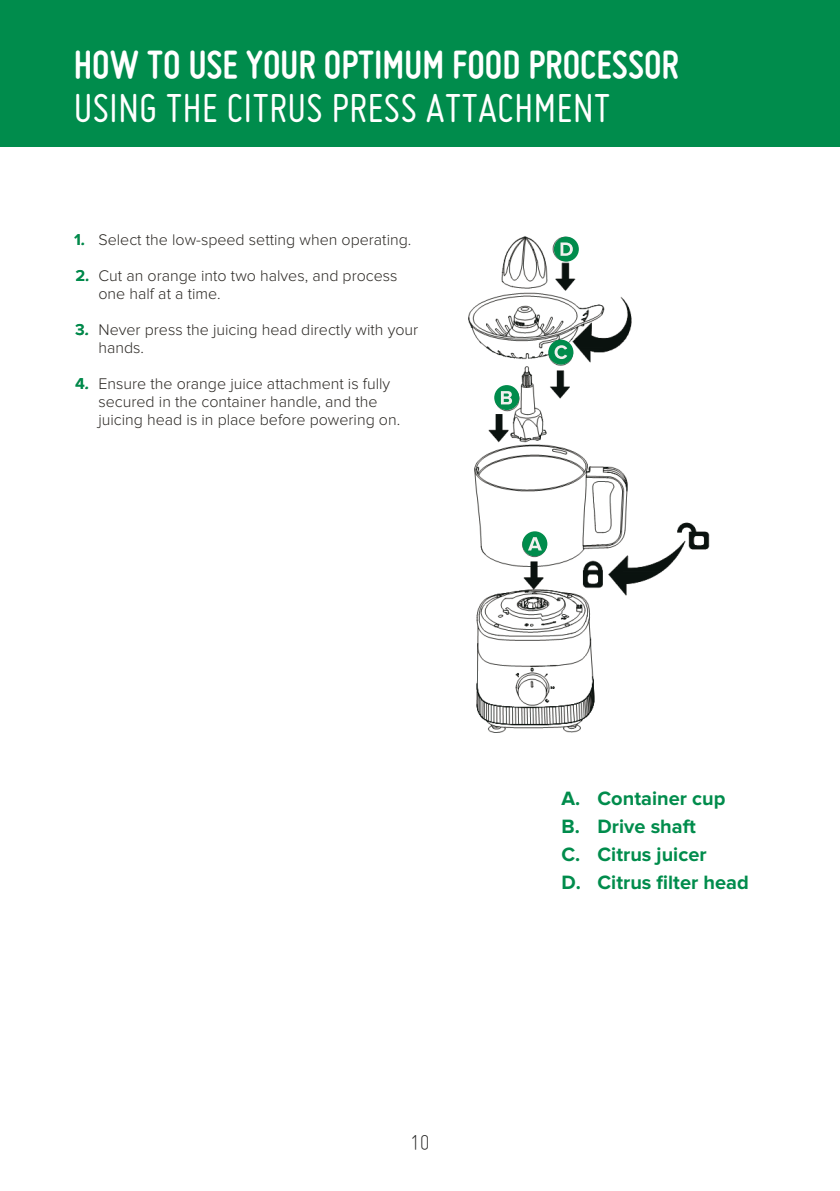
<style>
.page{position:relative;width:840px;height:1191px;background:#fff}
.page>*{position:absolute;margin:0;border:0;box-sizing:border-box;transform-origin:0 0}
.t1{font:44px "Miso";color:#fff}
.t2{font:700 42px "Miso";color:#fff}
.t3{font:300 24px "Miso";color:#2f2f2e}
.t4{font:700 20px/28px "Proxima Nova";color:#008c4c}
.t5{font:700 16.4px "Proxima Nova";color:#008c4c}
.t6{font:300 16px/18px "Proxima Nova";color:#2d2a26}
</style>
<div class="page">
<div style="left:0;top:0;width:839px;height:146px;background:#008c4c"></div>
<img style="left:468px;top:236px;width:242px;height:497px">
<div style="left:522px;top:531px;width:25px;height:25px;background:#008c4c;border-radius:50%"></div>
<svg style="left:528px;top:537px;width:13px;height:13px"></svg>
<div style="left:494px;top:385px;width:25px;height:25px;background:#008c4c;border-radius:50%"></div>
<svg style="left:500px;top:391px;width:11px;height:13px"></svg>
<div style="left:548px;top:340px;width:25px;height:24px;background:#008c4c;border-radius:50%"></div>
<svg style="left:554px;top:345px;width:13px;height:14px"></svg>
<div style="left:553px;top:237px;width:25px;height:25px;background:#008c4c;border-radius:50%"></div>
<svg style="left:560px;top:242px;width:12px;height:14px"></svg>
<h2 class="t2" style="left:74px;top:41px;width:606px">HOW TO USE YOUR OPTIMUM FOOD PROCESSOR</h2>
<h1 class="t1" style="left:74px;top:83px;width:538px">USING THE CITRUS PRESS ATTACHMENT</h1>
<p class="t6" style="left:76px;top:231px;width:337px">1. Select the low-speed setting when operating.</p>
<p class="t6" style="left:98px;top:267px;width:300px;text-indent:-23px">2. Cut an orange into two halves, and process one half at a time.</p>
<p class="t6" style="left:98px;top:321px;width:321px;text-indent:-23px">3. Never press the juicing head directly with your hands.</p>
<p class="t6" style="left:98px;top:375px;width:303px;text-indent:-23px">4. Ensure the orange juice attachment is fully secured in the container handle, and the juicing head is in place before powering on.</p>
<p class="t5" style="left:74px;top:230px;width:12px">1.</p>
<p class="t5" style="left:75px;top:266px;width:15px">2.</p>
<p class="t5" style="left:75px;top:320px;width:15px">3.</p>
<p class="t5" style="left:75px;top:374px;width:15px">4.</p>
<h3 class="t3" style="left:410px;top:1129px;width:21px">10</h3>
<p class="t4" style="left:561px;top:784px;width:189px">A. Container cup<br>B. Drive shaft<br>C. Citrus juicer<br>D. Citrus filter head</p>
</div>
